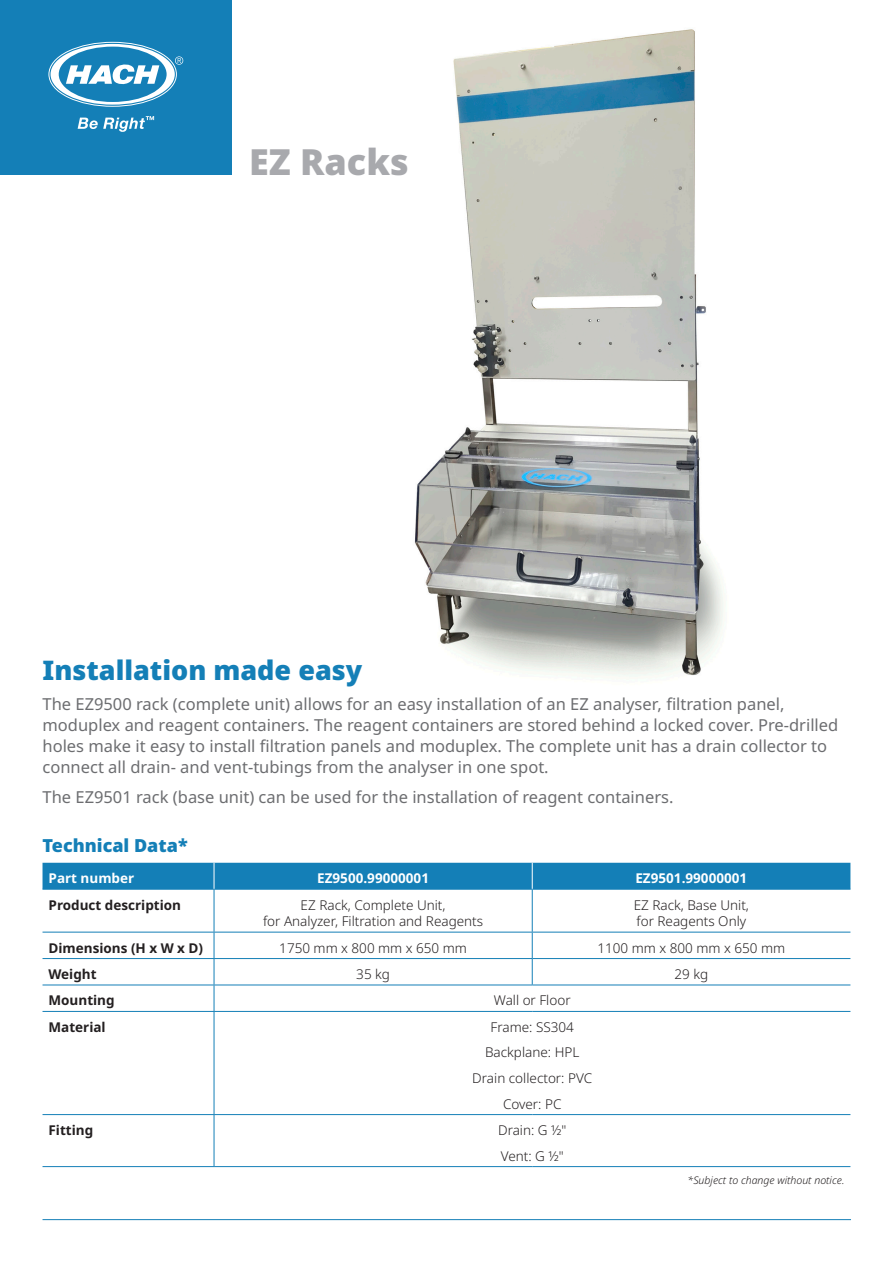
<style>
.page{position:relative;width:893px;height:1263px;background:#fff}
.page>*{position:absolute;margin:0;border:0;box-sizing:border-box;transform-origin:0 0}
.Head_1{font:900 36px "Noto Sans";color:#a8a9ad}
.Head_2_USP{font:900 27px "Noto Sans";color:#147fb7}
.Head_2{font:900 18px "Noto Sans";color:#147fb7}
.Text_1_USP{font:16.5px/21px "Noto Sans";color:#6c6d70}
.Text_1{font:300 13.5px/16.5px "Noto Sans";color:#231f20;text-align:center}
.Head_4_Text_1{font:700 13.5px "Noto Sans";color:#231f20}
.Text_1-2{font:700 13.5px "Noto Sans";color:#fff}
.Head_4_Text_1-2{font:700 13.5px "Noto Sans";color:#fff}
.Footnote{font:italic 300 10.5px "Noto Sans";color:#231f20}
</style>
<div class="page">
<div style="left:0;top:0;width:232px;height:175px;background:#147fb7"></div>
<svg style="left:48px;top:42px;width:135px;height:65px"></svg>
<svg style="left:78px;top:116px;width:76px;height:16px"></svg>
<hr style="left:43px;top:1219px;width:808px;height:1px;background:#147fb7">
<img style="left:414px;top:29px;width:309px;height:648px">
<hr style="left:43px;top:889px;width:171px;height:1px;background:#147fb7">
<hr style="left:214px;top:889px;width:318px;height:1px;background:#147fb7">
<hr style="left:214px;top:889px;width:1px;height:43px;background:#147fb7">
<hr style="left:532px;top:889px;width:318px;height:1px;background:#147fb7">
<hr style="left:532px;top:889px;width:1px;height:43px;background:#147fb7">
<hr style="left:43px;top:932px;width:171px;height:1px;background:#147fb7">
<hr style="left:214px;top:932px;width:318px;height:1px;background:#147fb7">
<hr style="left:532px;top:932px;width:318px;height:1px;background:#147fb7">
<hr style="left:43px;top:958px;width:171px;height:1px;background:#147fb7">
<hr style="left:214px;top:958px;width:318px;height:1px;background:#147fb7">
<hr style="left:532px;top:958px;width:318px;height:1px;background:#147fb7">
<svg style="left:532px;top:932px;width:1px;height:52px"></svg>
<hr style="left:43px;top:984px;width:171px;height:1px;background:#147fb7">
<hr style="left:214px;top:984px;width:318px;height:1px;background:#147fb7">
<svg style="left:214px;top:932px;width:1px;height:79px"></svg>
<hr style="left:532px;top:984px;width:318px;height:1px;background:#147fb7">
<hr style="left:43px;top:1011px;width:171px;height:1px;background:#147fb7">
<hr style="left:214px;top:1011px;width:318px;height:1px;background:#147fb7">
<hr style="left:214px;top:1012px;width:1px;height:102px;background:#147fb7">
<hr style="left:532px;top:1011px;width:318px;height:1px;background:#147fb7">
<hr style="left:43px;top:1114px;width:171px;height:1px;background:#147fb7">
<hr style="left:214px;top:1114px;width:318px;height:1px;background:#147fb7">
<hr style="left:214px;top:1115px;width:1px;height:51px;background:#147fb7">
<hr style="left:532px;top:1114px;width:318px;height:1px;background:#147fb7">
<hr style="left:43px;top:1166px;width:171px;height:1px;background:#147fb7">
<hr style="left:214px;top:1166px;width:318px;height:1px;background:#147fb7">
<hr style="left:532px;top:1166px;width:318px;height:1px;background:#147fb7">
<div style="left:43px;top:863px;width:807px;height:26px;background:#147fb7"></div>
<p class="Head_1" style="left:249px;top:135px;width:161px">EZ Racks</p>
<p class="Head_2_USP" style="left:43px;top:649px;width:321px">Installation made easy</p>
<p class="Text_1_USP" style="left:43px;top:694px;width:797px">The EZ9500 rack (complete unit) allows for an easy installation of an EZ analyser, filtration panel, moduplex and reagent containers. The reagent containers are stored behind a locked cover. Pre-drilled holes make it easy to install filtration panels and moduplex. The complete unit has a drain collector to connect all drain- and vent-tubings from the analyser in one spot.</p>
<p class="Text_1_USP" style="left:43px;top:787px;width:632px">The EZ9501 rack (base unit) can be used for the installation of reagent containers.</p>
<p class="Head_2" style="left:43px;top:832px;width:147px">Technical Data*</p>
<p class="Head_4_Text_1-2" style="left:49px;top:869px;width:87px">Part number</p>
<p class="Text_1-2" style="left:317px;top:869px;width:113px">EZ9500.99000001</p>
<p class="Text_1-2" style="left:635px;top:869px;width:113px">EZ9501.99000001</p>
<p class="Head_4_Text_1" style="left:49px;top:895px;width:134px">Product description</p>
<p class="Text_1" style="left:263px;top:897px;width:222px">EZ Rack, Complete Unit,<br>for Analyzer, Filtration and Reagents</p>
<p class="Text_1" style="left:634px;top:897px;width:117px;text-align:left">EZ Rack, Base Unit, for Reagents Only</p>
<p class="Head_4_Text_1" style="left:49px;top:938px;width:156px">Dimensions (H x W x D)</p>
<p class="Text_1" style="left:279px;top:940px;width:189px">1750 mm x 800 mm x 650 mm</p>
<p class="Text_1" style="left:597px;top:940px;width:189px">1100 mm x 800 mm x 650 mm</p>
<p class="Head_4_Text_1" style="left:49px;top:964px;width:50px">Weight</p>
<p class="Text_1" style="left:356px;top:966px;width:35px">35 kg</p>
<p class="Text_1" style="left:674px;top:966px;width:35px">29 kg</p>
<p class="Head_4_Text_1" style="left:49px;top:991px;width:68px">Mounting</p>
<p class="Text_1" style="left:494px;top:992px;width:78px">Wall or Floor</p>
<p class="Head_4_Text_1" style="left:49px;top:1017px;width:59px">Material</p>
<p class="Text_1" style="left:491px;top:1019px;width:85px">Frame: SS304</p>
<p class="Text_1" style="left:485px;top:1044px;width:96px">Backplane: HPL</p>
<p class="Text_1" style="left:472px;top:1070px;width:121px">Drain collector: PVC</p>
<p class="Text_1" style="left:503px;top:1096px;width:60px">Cover: PC</p>
<p class="Head_4_Text_1" style="left:49px;top:1120px;width:46px">Fitting</p>
<p class="Text_1" style="left:498px;top:1122px;width:70px">Drain: G ½"</p>
<p class="Text_1" style="left:501px;top:1148px;width:64px">Vent: G ½"</p>
<p class="Footnote" style="left:688px;top:1172px;width:158px">*Subject to change without notice.</p>
</div>
